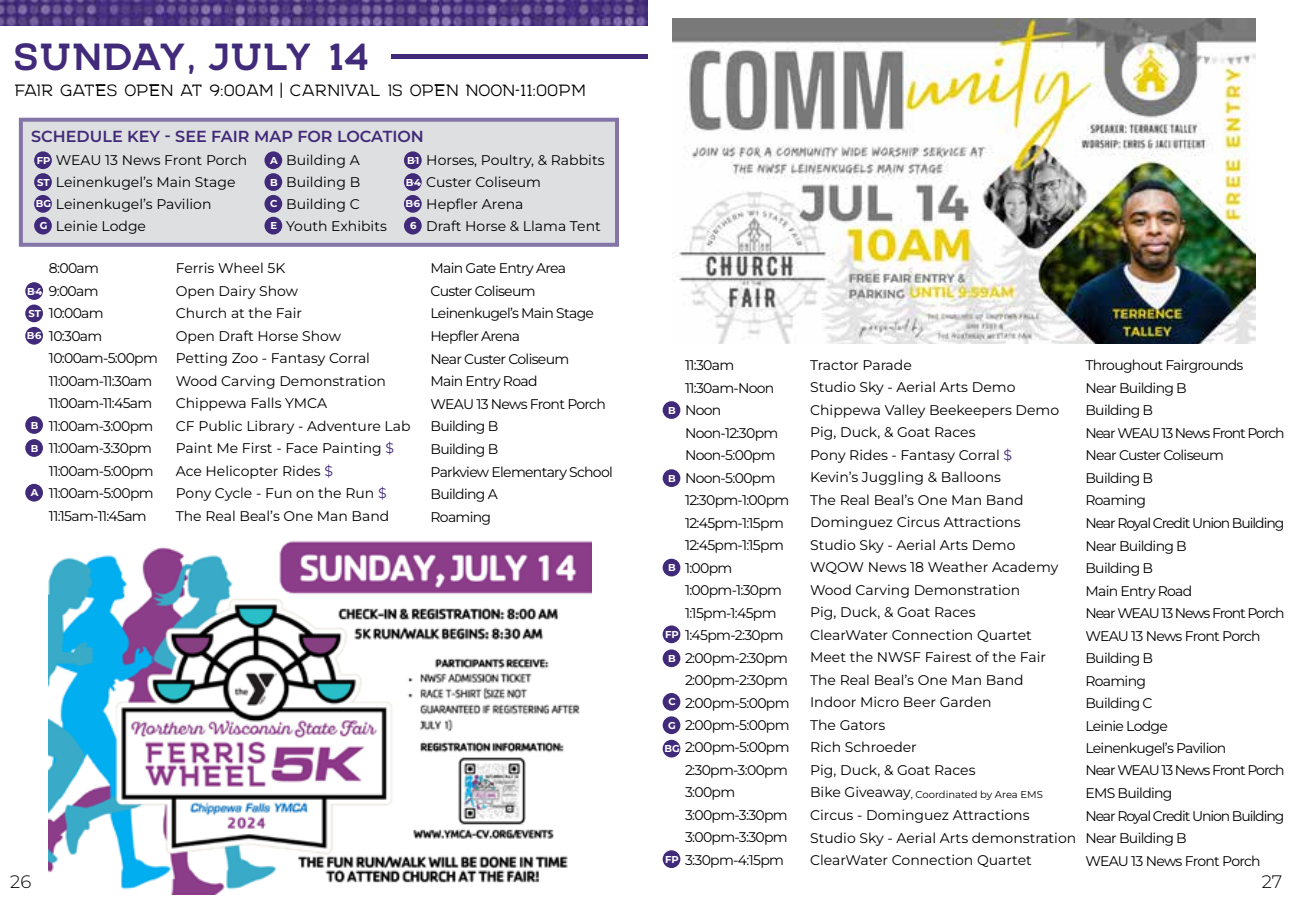
<style>
.page{position:relative;width:1296px;height:900px;background:#fff}
.page>*{position:absolute;margin:0;border:0;box-sizing:border-box;transform-origin:0 0}
.t1{font:700 44px "NORTHWEST";color:#412a79}
.t2{font:300 19px "NORTHWEST";color:#000}
.t3{font:300 18px "Montserrat";color:#000}
.t4{font:600 16px "Montserrat";color:#412a79}
.t5{font:14px/22.4px "Montserrat";letter-spacing:-.05em;color:#000}
.t6{font:14px/22.4px "Montserrat";color:#000}
.t7{font:700 10px "Montserrat";color:#fff}
.t8{font:10px "Montserrat";color:#000}
.s1{font-size:6px}
.s2{color:#412a79}
.s3{font-size:14px}
</style>
<div class="page">
<div style="left:392px;top:54px;width:256px;height:5px;background:#412a79"></div>
<img style="left:0;top:0;width:648px;height:25px">
<svg style="left:19px;top:118px;width:600px;height:129px;background:#d7d7db"></svg>
<img style="left:672px;top:18px;width:584px;height:325px">
<div style="left:34px;top:173px;width:18px;height:18px;background:#412a79;border-radius:50%"></div>
<div style="left:34px;top:151px;width:18px;height:18px;background:#412a79;border-radius:50%"></div>
<div style="left:264px;top:151px;width:18px;height:18px;background:#412a79;border-radius:50%"></div>
<div style="left:404px;top:151px;width:18px;height:18px;background:#412a79;border-radius:50%"></div>
<div style="left:34px;top:195px;width:18px;height:18px;background:#412a79;border-radius:50%"></div>
<div style="left:264px;top:173px;width:18px;height:18px;background:#412a79;border-radius:50%"></div>
<div style="left:404px;top:173px;width:18px;height:18px;background:#412a79;border-radius:50%"></div>
<div style="left:404px;top:195px;width:18px;height:18px;background:#412a79;border-radius:50%"></div>
<div style="left:264px;top:195px;width:18px;height:18px;background:#412a79;border-radius:50%"></div>
<div style="left:264px;top:217px;width:18px;height:18px;background:#412a79;border-radius:50%"></div>
<div style="left:404px;top:217px;width:18px;height:18px;background:#412a79;border-radius:50%"></div>
<div style="left:34px;top:217px;width:18px;height:18px;background:#412a79;border-radius:50%"></div>
<div style="left:25px;top:282px;width:18px;height:18px;background:#412a79;border-radius:50%"></div>
<div style="left:25px;top:305px;width:18px;height:17px;background:#412a79;border-radius:50%"></div>
<div style="left:25px;top:327px;width:18px;height:18px;background:#412a79;border-radius:50%"></div>
<div style="left:25px;top:416px;width:18px;height:18px;background:#412a79;border-radius:50%"></div>
<div style="left:25px;top:439px;width:18px;height:18px;background:#412a79;border-radius:50%"></div>
<div style="left:25px;top:484px;width:18px;height:18px;background:#412a79;border-radius:50%"></div>
<div style="left:663px;top:401px;width:17px;height:18px;background:#412a79;border-radius:50%"></div>
<div style="left:663px;top:469px;width:17px;height:18px;background:#412a79;border-radius:50%"></div>
<div style="left:663px;top:559px;width:17px;height:17px;background:#412a79;border-radius:50%"></div>
<div style="left:663px;top:649px;width:17px;height:18px;background:#412a79;border-radius:50%"></div>
<div style="left:663px;top:693px;width:17px;height:18px;background:#412a79;border-radius:50%"></div>
<div style="left:663px;top:716px;width:17px;height:18px;background:#412a79;border-radius:50%"></div>
<div style="left:663px;top:740px;width:17px;height:18px;background:#412a79;border-radius:50%"></div>
<div style="left:663px;top:850px;width:17px;height:18px;background:#412a79;border-radius:50%"></div>
<div style="left:663px;top:625px;width:17px;height:18px;background:#412a79;border-radius:50%"></div>
<img style="left:48px;top:541px;width:544px;height:353px">
<h1 class="t1" style="left:15px;top:32px;width:358px">SUNDAY, JULY 14</h1>
<h2 class="t2" style="left:15px;top:80px;width:573px">FAIR GATES OPEN AT 9:00AM | CARNIVAL IS OPEN NOON-11:00PM</h2>
<p class="t4" style="left:31px;top:126px;width:394px">SCHEDULE KEY - SEE FAIR MAP FOR LOCATION</p>
<p class="t6" style="left:56px;top:149px;width:193px">WEAU 13 News Front Porch<br>Leinenkugel’s Main Stage<br>Leinenkugel’s Pavilion<br>Leinie Lodge</p>
<p class="t6" style="left:286px;top:149px;width:102px">Building A<br>Building B<br>Building C<br>Youth Exhibits</p>
<p class="t6" style="left:426px;top:149px;width:180px">Horses, Poultry, &amp; Rabbits<br>Custer Coliseum<br>Hepfler Arena<br>Draft Horse &amp; Llama Tent</p>
<p class="t7" style="left:37px;top:154px;width:15px">FP</p>
<p class="t7" style="left:270px;top:154px;width:9px">A</p>
<p class="t7" style="left:407px;top:154px;width:14px">B<span class="s1">-</span>1</p>
<p class="t7" style="left:36px;top:197px;width:17px">BG</p>
<p class="t7" style="left:37px;top:175px;width:14px">ST</p>
<p class="t7" style="left:270px;top:175px;width:9px">B</p>
<p class="t7" style="left:406px;top:175px;width:17px">B<span class="s1">-</span>4</p>
<p class="t7" style="left:270px;top:197px;width:9px">C</p>
<p class="t7" style="left:405px;top:197px;width:16px">B<span class="s1">-</span>6</p>
<p class="t7" style="left:40px;top:219px;width:9px">G</p>
<p class="t7" style="left:271px;top:219px;width:8px">E</p>
<p class="t7" style="left:410px;top:219px;width:8px">6</p>
<p class="t5" style="left:49px;top:257px;width:110px">8:00am<br>9:00am<br>10:00am<br>10:30am<br>10:00am-5:00pm<br>11:00am-11:30am<br>11:00am-11:45am<br>11:00am-3:00pm<br>11:00am-3:30pm<br>11:00am-5:00pm<br>11:00am-5:00pm<br>11:15am-11:45am</p>
<p class="t6" style="left:176px;top:257px;width:236px">Ferris Wheel 5K<br>Open Dairy Show<br>Church at the Fair<br>Open Draft Horse Show<br>Petting Zoo - Fantasy Corral<br>Wood Carving Demonstration<br>Chippewa Falls YMCA<br>CF Public Library - Adventure Lab<br>Paint Me First - Face Painting <span class="s2">$<br></span>Ace Helicopter Rides <span class="s2">$<br></span>Pony Cycle - Fun on the Run <span class="s2">$<br></span>The Real Beal’s One Man Band</p>
<p class="t5" style="left:431px;top:256px;width:184px">Main Gate Entry Area<br>Custer Coliseum<br>Leinenkugel’s Main Stage<br>Hepfler Arena<br>Near Custer Coliseum<br>Main Entry Road<br>WEAU 13 News Front Porch<br>Building B<br>Building B<br>Parkview Elementary School<br>Building A<br>Roaming</p>
<p class="t7" style="left:27px;top:284px;width:17px">B<span class="s1">-</span>4</p>
<p class="t7" style="left:28px;top:307px;width:14px">ST</p>
<p class="t7" style="left:27px;top:329px;width:16px">B<span class="s1">-</span>6</p>
<p class="t7" style="left:31px;top:418px;width:9px">B</p>
<p class="t7" style="left:31px;top:441px;width:9px">B</p>
<p class="t7" style="left:31px;top:486px;width:9px">A</p>
<p class="t5" style="left:685px;top:353px;width:106px">11:30am<br>11:30am-Noon<br>Noon<br>Noon-12:30pm<br>Noon-5:00pm<br>Noon-5:00pm<br>12:30pm-1:00pm<br>12:45pm-1:15pm<br>12:45pm-1:15pm<br>1:00pm<br>1:00pm-1:30pm<br>1:15pm-1:45pm<br>1:45pm-2:30pm<br>2:00pm-2:30pm<br>2:00pm-2:30pm<br>2:00pm-5:00pm<br>2:00pm-5:00pm<br>2:00pm-5:00pm<br>2:30pm-3:00pm<br>3:00pm<br>3:00pm-3:30pm<br>3:00pm-3:30pm<br>3:30pm-4:15pm</p>
<p class="t6" style="left:810px;top:353px;width:251px">Tractor Parade<br>Studio Sky - Aerial Arts Demo<br>Chippewa Valley Beekeepers Demo<br>Pig, Duck, &amp; Goat Races<br>Pony Rides - Fantasy Corral <span class="s2">$<br></span>Kevin’s Juggling &amp; Balloons<br>The Real Beal’s One Man Band<br>Dominguez Circus Attractions<br>Studio Sky - Aerial Arts Demo<br>WQOW News 18 Weather Academy<br>Wood Carving Demonstration<br>Pig, Duck, &amp; Goat Races<br>ClearWater Connection Quartet<br>Meet the NWSF Fairest of the Fair<br>The Real Beal’s One Man Band<br>Indoor Micro Beer Garden<br>The Gators<br>Rich Schroeder<br>Pig, Duck, &amp; Goat Races</p>
<p class="t7" style="left:668px;top:403px;width:9px">B</p>
<p class="t7" style="left:668px;top:472px;width:9px">B</p>
<p class="t7" style="left:668px;top:561px;width:9px">B</p>
<p class="t7" style="left:665px;top:628px;width:15px">FP</p>
<p class="t7" style="left:668px;top:652px;width:9px">B</p>
<p class="t7" style="left:668px;top:695px;width:9px">C</p>
<p class="t7" style="left:668px;top:719px;width:9px">G</p>
<p class="t7" style="left:664px;top:742px;width:17px">BG</p>
<p class="t8" style="left:810px;top:787px;width:234px"><span class="s3">Bike Giveaway</span>, Coordinated by Area EMS</p>
<p class="t6" style="left:810px;top:803px;width:268px">Circus - Dominguez Attractions<br>Studio Sky - Aerial Arts demonstration<br>ClearWater Connection Quartet</p>
<p class="t7" style="left:665px;top:853px;width:15px">FP</p>
<p class="t5" style="left:1085px;top:353px;width:201px">Throughout Fairgrounds<br>Near Building B<br>Building B<br>Near WEAU 13 News Front Porch<br>Near Custer Coliseum<br>Building B<br>Roaming<br>Near Royal Credit Union Building<br>Near Building B<br>Building B<br>Main Entry Road<br>Near WEAU 13 News Front Porch<br>WEAU 13 News Front Porch<br>Building B<br>Roaming<br>Building C<br>Leinie Lodge<br>Leinenkugel’s Pavilion<br>Near WEAU 13 News Front Porch<br>EMS Building<br>Near Royal Credit Union Building<br>Near Building B<br>WEAU 13 News Front Porch</p>
<p class="t3" style="left:10px;top:870px;width:22px">26</p>
<p class="t3" style="left:1262px;top:870px;width:22px">27</p>
</div>
